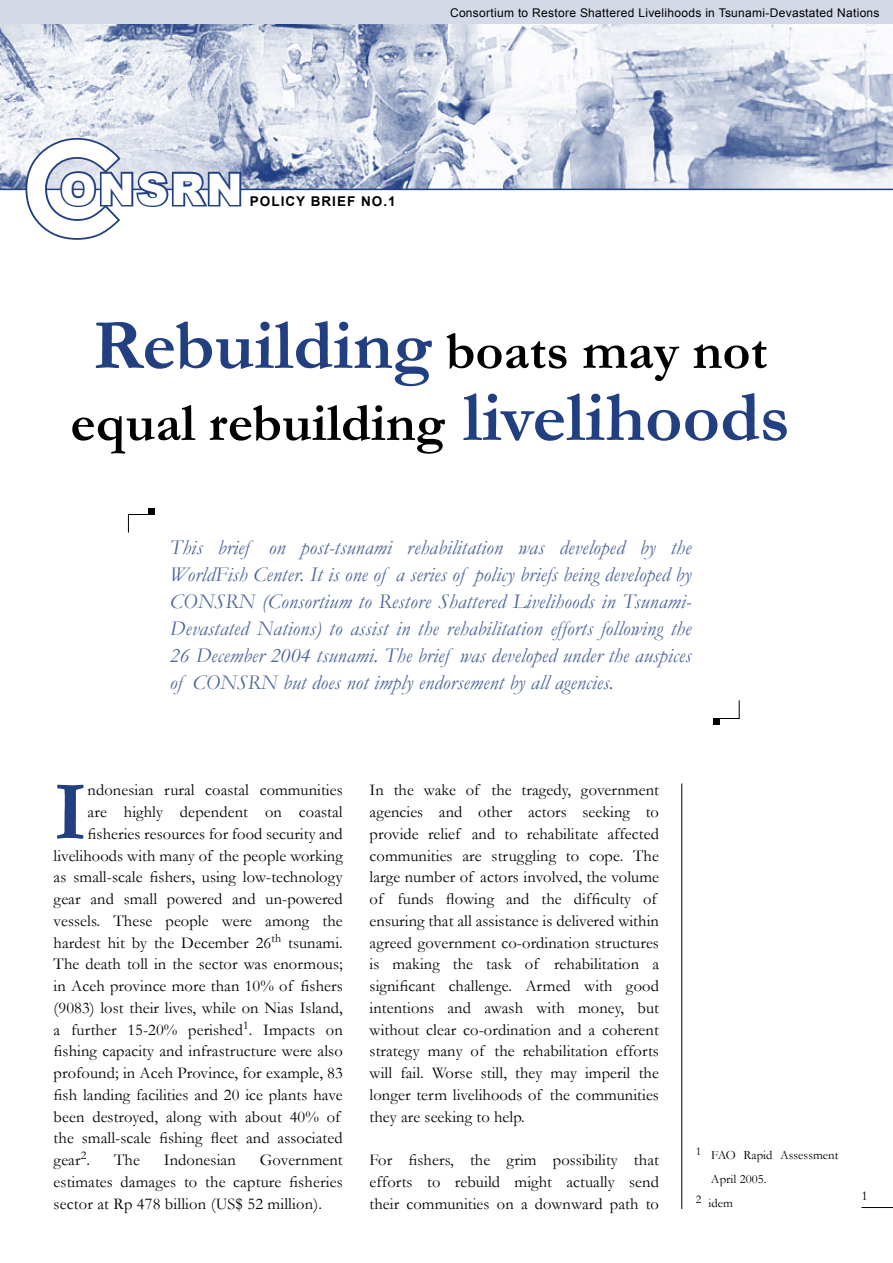
<style>
.page{position:relative;width:893px;height:1263px;background:#fff}
.page>*{position:absolute;margin:0;border:0;box-sizing:border-box;transform-origin:0 0}
.t1{font:700 130.35px "Century Gothic";color:#fff}
.t2{font:700 84.75px "Garamond";color:#213f81}
.t3{font:700 54px/72px "Garamond";color:#000;text-align:center}
.t4{font:900 43.5px "Arial";letter-spacing:.05em;color:#fff}
.t5{font:italic 21px/27px "Garamond";letter-spacing:.01em;color:#4d659a;text-align:justify}
.t6{font:16.5px/21.8px "Garamond";letter-spacing:.005em;color:#000;text-align:justify}
.t7{font:700 13.5px "Arial";letter-spacing:.075em;color:#000}
.t8{font:12.75px "Garamond";letter-spacing:.005em;color:#000}
.t9{font:12px "Arial";letter-spacing:.025em;color:#000}
.s1{font-size:72px;color:#213f81}
</style>
<div class="page">
<img style="left:0;top:23px;width:893px;height:166px">
<hr style="left:0;top:189px;width:893px;height:1px;background:#213f81">
<div style="left:0;top:0;width:893px;height:23px;background:#d3d9e6"></div>
<svg style="left:24px;top:136px;width:219px;height:104px"></svg>
<svg style="left:128px;top:509px;width:26px;height:24px"></svg>
<svg style="left:720px;top:700px;width:20px;height:19px"></svg>
<div style="left:713px;top:718px;width:7px;height:6px;background:#000"></div>
<hr style="left:681px;top:783px;width:1px;height:426px;background:#000">
<hr style="left:861px;top:1207px;width:32px;height:1px;background:#000">
<h1 class="t1" style="left:21px;top:89px;width:103px">C</h1>
<h3 class="t4" style="left:60px;top:158px;width:184px">ONSRN</h3>
<p class="t7" style="left:250px;top:193px;width:147px">POLICY BRIEF NO.1</p>
<p class="t9" style="left:450px;top:5px;width:431px">Consortium to Restore Shattered Livelihoods in Tsunami-Devastated Nations</p>
<h3 class="t3" style="left:70px;top:315px;width:721px"><span class="s1">Rebuilding</span> boats may not equal rebuilding <span class="s1">livelihoods</span></h3>
<p class="t5" style="left:170px;top:534px;width:523px">This brief on post-tsunami rehabilitation was developed by the WorldFish Center. It is one of a series of policy briefs being developed by CONSRN (Consortium to Restore Shattered Livelihoods in Tsunami-Devastated Nations) to assist in the rehabilitation efforts following the 26 December 2004 tsunami. The brief was developed under the auspices of CONSRN but does not imply endorsement by all agencies.</p>
<h2 class="t2" style="left:54px;top:754px;width:35px">I</h2>
<p class="t6" style="left:88px;top:779px;width:257px">ndonesian rural coastal communities</p>
<p class="t6" style="left:88px;top:801px;width:257px">are highly dependent on coastal</p>
<p class="t6" style="left:88px;top:822px;width:257px">fisheries resources for food security and</p>
<p class="t6" style="left:54px;top:844px;width:291px">livelihoods with many of the people working</p>
<p class="t6" style="left:54px;top:866px;width:291px">as small-scale fishers, using low-technology</p>
<p class="t6" style="left:54px;top:888px;width:291px">gear and small powered and un-powered</p>
<p class="t6" style="left:54px;top:909px;width:291px">vessels. These people were among the</p>
<p class="t6" style="left:54px;top:931px;width:291px">hardest hit by the December 26<sup>th</sup> tsunami.</p>
<p class="t6" style="left:54px;top:953px;width:291px">The death toll in the sector was enormous;</p>
<p class="t6" style="left:54px;top:975px;width:291px">in Aceh province more than 10% of fishers</p>
<p class="t6" style="left:54px;top:996px;width:291px">(9083) lost their lives, while on Nias Island,</p>
<p class="t6" style="left:54px;top:1018px;width:291px">a further 15-20% perished<sup>1</sup>. Impacts on</p>
<p class="t6" style="left:54px;top:1040px;width:291px">fishing capacity and infrastructure were also</p>
<p class="t6" style="left:54px;top:1062px;width:291px">profound; in Aceh Province, for example, 83</p>
<p class="t6" style="left:54px;top:1083px;width:291px">fish landing facilities and 20 ice plants have</p>
<p class="t6" style="left:54px;top:1105px;width:288px">been destroyed, along with about 40% of</p>
<p class="t6" style="left:54px;top:1127px;width:291px">the small-scale fishing fleet and associated</p>
<p class="t6" style="left:54px;top:1149px;width:38px">gear<sup>2</sup>.</p>
<p class="t6" style="left:114px;top:1149px;width:27px">The</p>
<p class="t6" style="left:164px;top:1149px;width:73px">Indonesian</p>
<p class="t6" style="left:54px;top:1149px;width:291px;text-indent:206px">Government estimates damages to the capture fisheries sector at Rp 478 billion (US$ 52 million).</p>
<p class="t6" style="left:370px;top:779px;width:291px;text-align:left">In the wake of the tragedy, government agencies and other actors seeking to provide relief and to rehabilitate affected communities are struggling to cope. The large number of actors involved, the volume of funds flowing and the difficulty of ensuring that all assistance is delivered within agreed government co-ordination structures is making the task of rehabilitation a significant challenge. Armed with good intentions and awash with money, but without clear co-ordination and a coherent strategy many of the rehabilitation efforts will fail. Worse still, they may imperil the longer term livelihoods of the communities they are seeking to help.</p>
<p class="t6" style="left:370px;top:1149px;width:291px">For fishers, the grim possibility that efforts to rebuild might actually send their communities on a downward path to</p>
<p class="t8" style="left:696px;top:1147px;width:144px"><sup>1</sup> FAO Rapid Assessment</p>
<p class="t8" style="left:711px;top:1171px;width:57px">April 2005.</p>
<p class="t8" style="left:696px;top:1195px;width:38px"><sup>2</sup> idem</p>
</div>
